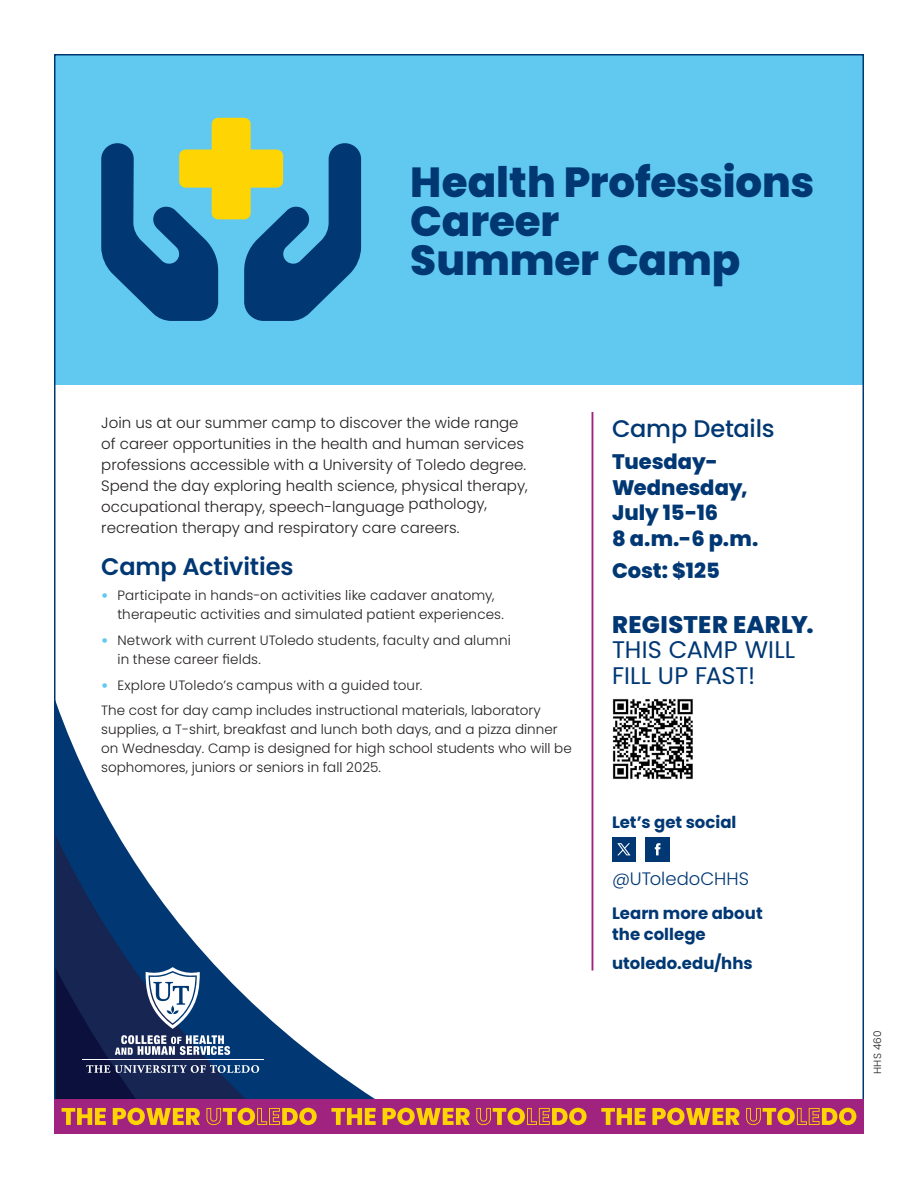
<style>
.page{position:relative;width:918px;height:1188px;background:#fff}
.page>*{position:absolute;margin:0;border:0;box-sizing:border-box;transform-origin:0 0}
.t1{font:800 42px/39px "Poppins";letter-spacing:-.005em;color:#013874}
.t2{font:24px/25.5px "Poppins";letter-spacing:.005em;color:#013874}
.t3{font:600 24px "Poppins";letter-spacing:-.005em;color:#013874}
.t4{font:800 24px "Poppins";letter-spacing:.015em;color:#013874}
.t5{font:500 24px "Poppins";letter-spacing:-.01em;color:#013874}
.t6{font:800 21px/25.5px "Poppins";letter-spacing:-.005em;color:#013874}
.t7{font:300 18px "Poppins";color:#013874}
.t8{font:700 16.5px/21px "Poppins";color:#013874}
.t9{font:300 15px/21px "Poppins";color:#231f20}
.t10{font:300 13.5px/18.8px "Poppins";color:#231f20}
.t11{font:300 10.5px "Poppins";letter-spacing:.025em;color:#231f20}
.s1{font-weight:900;color:#61c9f0}
</style>
<div class="page">
<svg style="left:248px;top:999px;width:127px;height:100px"></svg>
<svg style="left:137px;top:865px;width:111px;height:234px"></svg>
<svg style="left:57px;top:705px;width:80px;height:394px"></svg>
<svg style="left:145px;top:967px;width:55px;height:62px"></svg>
<svg style="left:115px;top:1035px;width:115px;height:20px"></svg>
<hr style="left:82px;top:1059px;width:181px;height:1px;background:#fff">
<svg style="left:86px;top:1065px;width:173px;height:8px"></svg>
<div style="left:54px;top:54px;width:810px;height:331px;background:#61c9f0"></div>
<svg style="left:101px;top:143px;width:260px;height:178px;fill:#013874"></svg>
<svg style="left:179px;top:118px;width:104px;height:101px"></svg>
<div style="left:645px;top:837px;width:25px;height:24px;background:#013874"></div>
<svg style="left:655px;top:843px;width:6px;height:12px"></svg>
<div style="left:612px;top:837px;width:24px;height:24px;background:#013874"></div>
<svg style="left:617px;top:843px;width:13px;height:12px"></svg>
<img style="left:612px;top:698px;width:81px;height:82px">
<hr style="left:592px;top:412px;width:1px;height:558px;background:#9f2380">
<div style="left:54px;top:1099px;width:270px;height:35px;background:#a0237f"></div>
<svg style="left:62px;top:1108px;width:44px;height:17px"></svg>
<svg style="left:113px;top:1108px;width:87px;height:17px"></svg>
<svg style="left:207px;top:1108px;width:110px;height:17px"></svg>
<div style="left:324px;top:1099px;width:270px;height:35px;background:#a0237f"></div>
<svg style="left:331px;top:1108px;width:45px;height:17px"></svg>
<svg style="left:383px;top:1108px;width:87px;height:17px"></svg>
<svg style="left:476px;top:1108px;width:111px;height:17px"></svg>
<div style="left:594px;top:1099px;width:270px;height:35px;background:#a0237f"></div>
<svg style="left:601px;top:1108px;width:45px;height:17px"></svg>
<svg style="left:652px;top:1108px;width:88px;height:17px"></svg>
<svg style="left:746px;top:1108px;width:110px;height:17px"></svg>
<h1 class="t1" style="left:410px;top:163px;width:406px">Health Professions<br>Career<br>Summer Camp</h1>
<p class="t9" style="left:101px;top:412px;width:428px">Join us at our summer camp to discover the wide range of career opportunities in the health and human services professions accessible with a University of Toledo degree.<br>Spend the day exploring health science, physical therapy, occupational therapy, speech-language pathology, recreation therapy and respiratory care careers.</p>
<h2 class="t3" style="left:101px;top:552px;width:194px">Camp Activities</h2>
<p class="t10" style="left:117px;top:586px;width:388px;text-indent:-16px"><span class="s1">•</span> Participate in hands-on activities like cadaver anatomy, therapeutic activities and simulated patient experiences.</p>
<p class="t10" style="left:117px;top:631px;width:395px;text-indent:-16px"><span class="s1">•</span> Network with current UToledo students, faculty and alumni in these career fields.</p>
<p class="t10" style="left:101px;top:672px;width:441px;line-height:25.8px"><span class="s1">•</span> Explore UToledo’s campus with a guided tour.<br>The cost for day camp includes instructional materials, laboratory</p>
<p class="t10" style="left:101px;top:720px;width:472px">supplies, a T-shirt, breakfast and lunch both days, and a pizza dinner on Wednesday. Camp is designed for high school students who will be sophomores, juniors or seniors in fall 2025.</p>
<h2 class="t5" style="left:612px;top:415px;width:164px">Camp Details</h2>
<h3 class="t6" style="left:612px;top:449px;width:148px">Tuesday-<br>Wednesday,<br>July 15-16<br>8 a.m.-6 p.m.</h3>
<h3 class="t6" style="left:612px;top:558px;width:109px">Cost: $125</h3>
<h2 class="t4" style="left:612px;top:610px;width:203px">REGISTER EARLY.</h2>
<h2 class="t2" style="left:612px;top:637px;width:185px">THIS CAMP WILL<br>FILL UP FAST!</h2>
<p class="t8" style="left:612px;top:811px;width:126px">Let’s get social</p>
<h3 class="t7" style="left:612px;top:869px;width:139px">@UToledoCHHS</h3>
<p class="t8" style="left:612px;top:903px;width:152px">Learn more about the college</p>
<p class="t8" style="left:612px;top:953px;width:142px">utoledo.edu/hhs</p>
<p class="t11" style="left:871px;top:1074px;width:45px;rotate:-90deg">HHS 460</p>
</div>
